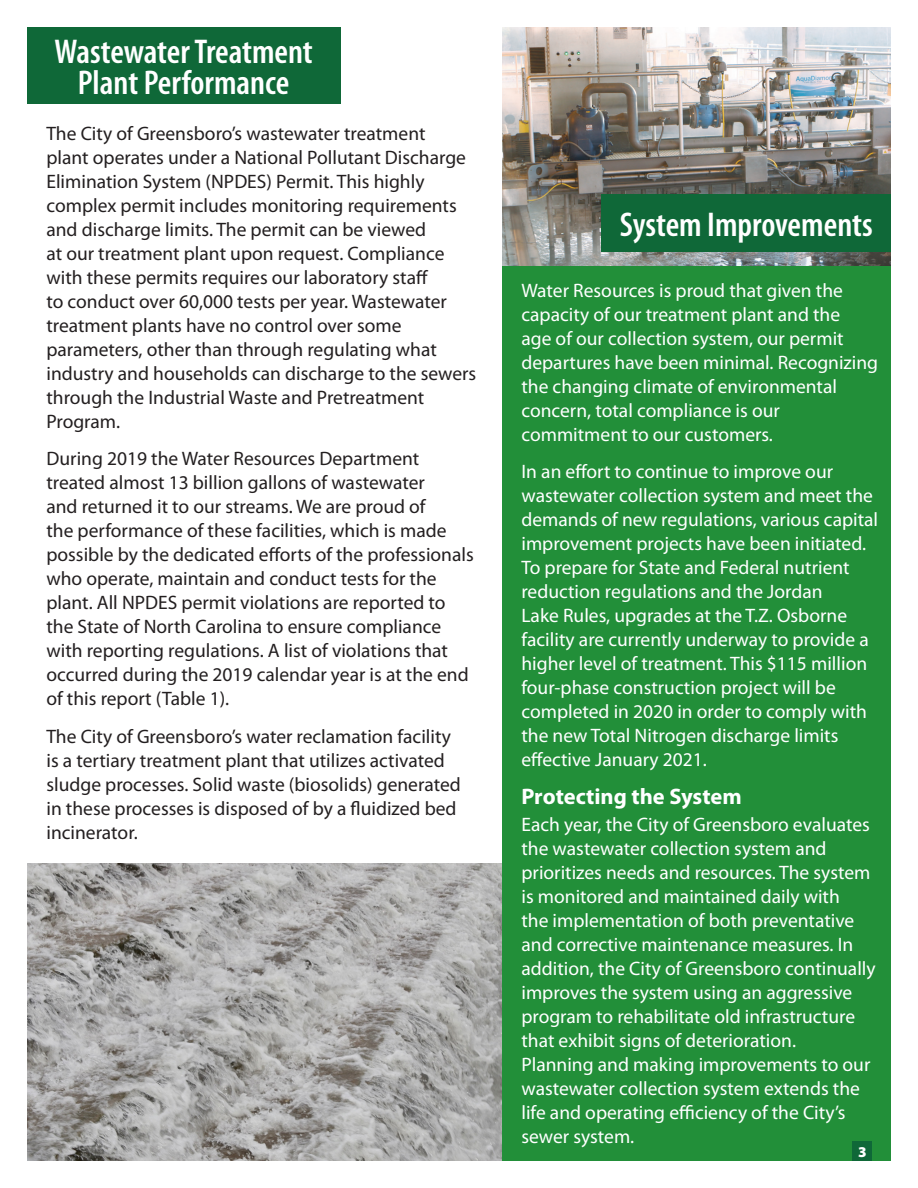
<style>
.page{position:relative;width:918px;height:1188px;background:#fff}
.page>*{position:absolute;margin:0;border:0;box-sizing:border-box;transform-origin:0 0}
.t1{font:600 condensed 34.5px/31.5px "Myriad Pro";color:#fff;text-align:center}
.t2{font:700 22.5px "Myriad Pro";color:#fff}
.t3{font:19.5px/24px "Myriad Pro";color:#fff}
.t4{font:19.5px/24px "Myriad Pro";color:#231f20}
.t5{font:900 15px "Myriad Pro";color:#fff}
</style>
<div class="page">
<img style="left:27px;top:864px;width:475px;height:297px">
<div style="left:502px;top:27px;width:389px;height:1134px;background:#228f39"></div>
<img style="left:502px;top:27px;width:389px;height:239px">
<div style="left:27px;top:27px;width:313px;height:77px;background:#0f6838"></div>
<div style="left:602px;top:194px;width:289px;height:58px;background:#0f6838"></div>
<div style="left:852px;top:1141px;width:20px;height:20px;background:#0f6838"></div>
<p class="t1" style="left:54px;top:35px;width:260px">Wastewater Treatment<br>Plant Performance</p>
<p class="t4" style="left:46px;top:121px;width:431px">The City of Greensboro’s wastewater treatment<br>plant operates under a National Pollutant Discharge Elimination System (NPDES) Permit. This highly complex permit includes monitoring requirements and discharge limits. The permit can be viewed<br>at our treatment plant upon request. Compliance with these permits requires our laboratory staff<br>to conduct over 60,000 tests per year. Wastewater treatment plants have no control over some parameters, other than through regulating what industry and households can discharge to the sewers through the Industrial Waste and Pretreatment Program.</p>
<p class="t4" style="left:46px;top:447px;width:429px">During 2019 the Water Resources Department treated almost 13 billion gallons of wastewater<br>and returned it to our streams. We are proud of<br>the performance of these facilities, which is made possible by the dedicated efforts of the professionals who operate, maintain and conduct tests for the plant. All NPDES permit violations are reported to the State of North Carolina to ensure compliance with reporting regulations. A list of violations that occurred during the 2019 calendar year is at the end of this report (Table 1).</p>
<p class="t4" style="left:46px;top:724px;width:416px">The City of Greensboro’s water reclamation facility is a tertiary treatment plant that utilizes activated sludge processes. Solid waste (biosolids) generated in these processes is disposed of by a fluidized bed incinerator.</p>
<p class="t1" style="left:620px;top:208px;width:254px">System Improvements</p>
<p class="t3" style="left:521px;top:278px;width:358px">Water Resources is proud that given the capacity of our treatment plant and the<br>age of our collection system, our permit departures have been minimal. Recognizing the changing climate of environmental concern, total compliance is our commitment to our customers.</p>
<p class="t3" style="left:521px;top:460px;width:358px">In an effort to continue to improve our wastewater collection system and meet the demands of new regulations, various capital improvement projects have been initiated.<br>To prepare for State and Federal nutrient reduction regulations and the Jordan<br>Lake Rules, upgrades at the T.Z. Osborne facility are currently underway to provide a higher level of treatment. This $115 million four-phase construction project will be completed in 2020 in order to comply with the new Total Nitrogen discharge limits effective January 2021.</p>
<p class="t2" style="left:521px;top:782px;width:222px">Protecting the System</p>
<p class="t3" style="left:521px;top:813px;width:356px">Each year, the City of Greensboro evaluates the wastewater collection system and prioritizes needs and resources. The system is monitored and maintained daily with<br>the implementation of both preventative and corrective maintenance measures. In addition, the City of Greensboro continually improves the system using an aggressive program to rehabilitate old infrastructure that exhibit signs of deterioration.<br>Planning and making improvements to our wastewater collection system extends the life and operating efficiency of the City’s sewer system.</p>
<p class="t5" style="left:858px;top:1142px;width:10px">3</p>
</div>
